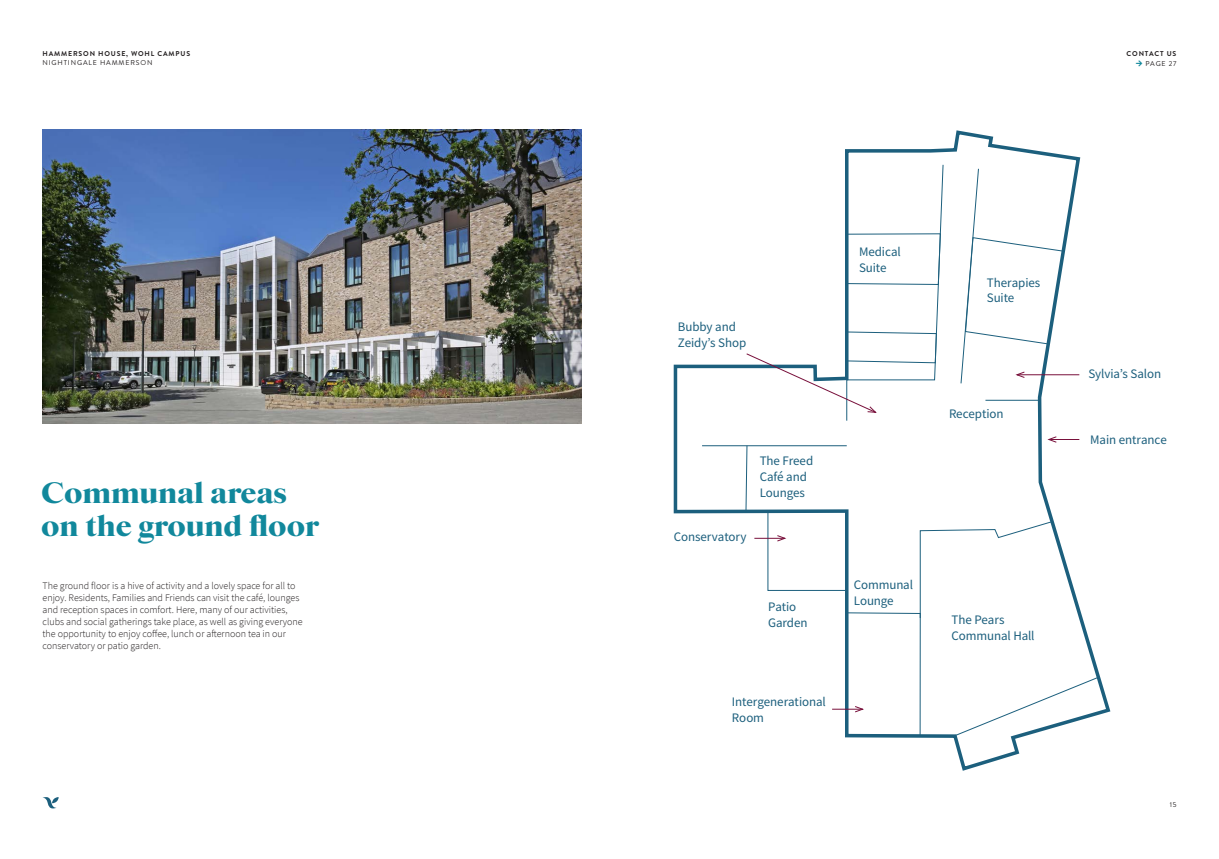
<style>
.page{position:relative;width:1219px;height:859px;background:#fff}
.page>*{position:absolute;margin:0;border:0;box-sizing:border-box;transform-origin:0 0}
.Headings_Centred{font:900 30px/33px "Starling";color:#11889c}
.Planeta_24{font:13px/16px "Source Sans Variable";letter-spacing:-.005em;color:#1c5f7d}
.p_body{font:300 10px/12px "Source Sans Pro";color:#231f20}
.p_body-2{font:700 7px "Brandon Grotesque";letter-spacing:.12em;color:#231f20}
.p_body-3{font:7px "Brandon Grotesque";letter-spacing:.12em;color:#231f20}
</style>
<div class="page">
<img style="left:43px;top:129px;width:538px;height:294px">
<svg style="left:673px;top:130px;width:438px;height:641px"></svg>
<hr style="left:985px;top:400px;width:54px;height:1px;background:#1c5f7d">
<hr style="left:702px;top:445px;width:145px;height:1px;background:#1c5f7d">
<svg style="left:745px;top:445px;width:3px;height:67px"></svg>
<svg style="left:745px;top:164px;width:199px;height:258px"></svg>
<hr style="left:1017px;top:374px;width:62px;height:1px;background:#78103b">
<svg style="left:960px;top:168px;width:104px;height:216px"></svg>
<hr style="left:1049px;top:439px;width:30px;height:1px;background:#78103b">
<svg style="left:1046px;top:435px;width:12px;height:8px"></svg>
<hr style="left:754px;top:538px;width:31px;height:1px;background:#78103b">
<svg style="left:767px;top:511px;width:331px;height:226px"></svg>
<svg style="left:43px;top:797px;width:16px;height:11px"></svg>
<p class="p_body-2" style="left:43px;top:49px;width:149px">HAMMERSON HOUSE, WOHL CAMPUS</p>
<p class="p_body-3" style="left:43px;top:58px;width:111px">NIGHTINGALE HAMMERSON</p>
<p class="Headings_Centred" style="left:41px;top:477px;width:279px">Communal areas on the ground floor</p>
<p class="p_body" style="left:43px;top:579px;width:262px">The ground floor is a hive of activity and a lovely space for all to enjoy. Residents, Families and Friends can visit the café, lounges and reception spaces in comfort. Here, many of our activities, clubs and social gatherings take place, as well as giving everyone the opportunity to enjoy coffee, lunch or afternoon tea in our conservatory or patio garden.</p>
<p class="p_body-2" style="left:1127px;top:49px;width:51px">CONTACT US</p>
<p class="p_body-3" style="left:1145px;top:59px;width:33px">PAGE 27</p>
<p class="Planeta_24" style="left:678px;top:318px;width:70px">Bubby and<br>Zeidy’s Shop</p>
<p class="Planeta_24" style="left:859px;top:244px;width:43px">Medical<br>Suite</p>
<p class="Planeta_24" style="left:674px;top:529px;width:74px">Conservatory</p>
<p class="Planeta_24" style="left:760px;top:452px;width:55px">The Freed<br>Café and<br>Lounges</p>
<p class="Planeta_24" style="left:768px;top:599px;width:41px">Patio<br>Garden</p>
<p class="Planeta_24" style="left:732px;top:694px;width:95px">Intergenerational<br>Room</p>
<p class="Planeta_24" style="left:854px;top:577px;width:61px">Communal<br>Lounge</p>
<p class="Planeta_24" style="left:987px;top:275px;width:55px;line-height:15px">Therapies<br>Suite</p>
<p class="Planeta_24" style="left:949px;top:406px;width:56px">Reception</p>
<p class="Planeta_24" style="left:951px;top:611px;width:85px">The Pears<br>Communal Hall</p>
<p class="Planeta_24" style="left:1088px;top:366px;width:74px">Sylvia’s Salon</p>
<p class="Planeta_24" style="left:1090px;top:432px;width:78px">Main entrance</p>
<p class="p_body-3" style="left:1170px;top:800px;width:8px">15</p>
</div>
